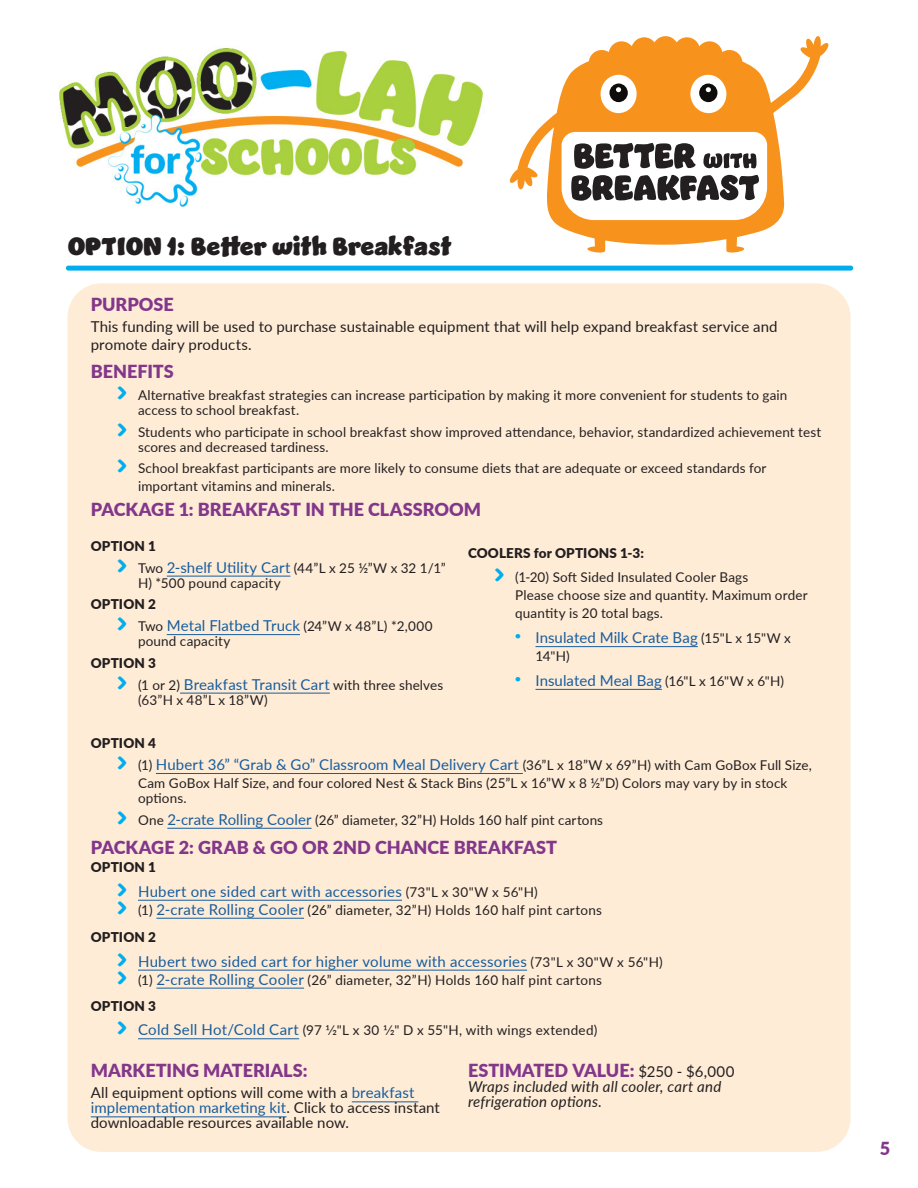
<style>
.page{position:relative;width:918px;height:1188px;background:#fff}
.page>*{position:absolute;margin:0;border:0;box-sizing:border-box;transform-origin:0 0}
.No_Spacing{font:25.5px "Jumble";letter-spacing:.01em;color:#231f20}
.No_Spacing-2{font:900 18px "Lato";color:#83378a}
.t1{font:15px "Lato";letter-spacing:.01em;color:#175d9e}
.No_Spacing-3{font:15px/15px "Lato";letter-spacing:.005em;color:#231f20}
.t2{font:italic 15px/15px "Lato";letter-spacing:.015em;color:#231f20}
.t3{font:13.5px/15px "Lato";letter-spacing:.01em;color:#231f20}
.No_Spacing-4{font:900 13.5px "Lato";letter-spacing:.015em;color:#231f20}
.s1{font-family:"Jumble";font-size:19.5px;color:#00aeef}
.s2{font-size:15px;color:#175d9e}
.s3{font-size:13.5px;color:#231f20}
.s4{color:#175d9e}
.s5{font-weight:400;font-size:15px;color:#231f20}
</style>
<div class="page">
<img style="left:59px;top:48px;width:424px;height:159px">
<div style="left:66px;top:266px;width:787px;height:5px;background:#00aeef;border-radius:2px"></div>
<div style="left:68px;top:283px;width:782px;height:869px;background:#feecd7;border-radius:34px"></div>
<svg style="left:509px;top:36px;width:320px;height:217px"></svg>
<div style="left:600px;top:74px;width:37px;height:40px;background:#fff;border-radius:50%"></div>
<div style="left:609px;top:83px;width:19px;height:19px;background:#0e0c0a;border-radius:50%"></div>
<svg style="left:616px;top:87px;width:5px;height:5px"></svg>
<svg style="left:690px;top:74px;width:37px;height:40px"></svg>
<svg style="left:574px;top:143px;width:122px;height:26px"></svg>
<svg style="left:703px;top:153px;width:53px;height:15px"></svg>
<svg style="left:571px;top:175px;width:188px;height:26px"></svg>
<hr style="left:352px;top:1102px;width:66px;height:1px;background:#175d9e">
<hr style="left:91px;top:1117px;width:196px;height:1px;background:#175d9e">
<hr style="left:138px;top:900px;width:264px;height:1px;background:#175d9e">
<hr style="left:156px;top:918px;width:148px;height:1px;background:#175d9e">
<hr style="left:138px;top:970px;width:389px;height:1px;background:#175d9e">
<hr style="left:156px;top:988px;width:148px;height:1px;background:#175d9e">
<hr style="left:138px;top:1038px;width:161px;height:1px;background:#175d9e">
<hr style="left:156px;top:773px;width:367px;height:1px;background:#175d9e">
<hr style="left:167px;top:828px;width:145px;height:1px;background:#175d9e">
<hr style="left:167px;top:576px;width:123px;height:1px;background:#175d9e">
<hr style="left:167px;top:634px;width:133px;height:1px;background:#175d9e">
<hr style="left:180px;top:693px;width:150px;height:1px;background:#175d9e">
<hr style="left:536px;top:646px;width:162px;height:1px;background:#175d9e">
<hr style="left:536px;top:689px;width:126px;height:1px;background:#175d9e">
<p class="No_Spacing" style="left:68px;top:228px;width:385px">OPTION 1: Better with Breakfast</p>
<p class="No_Spacing-2" style="left:91px;top:290px;width:84px">PURPOSE</p>
<p class="No_Spacing-3" style="left:91px;top:317px;width:688px;line-height:18px">This funding will be used to purchase sustainable equipment that will help expand breakfast service and promote dairy products.</p>
<p class="No_Spacing-2" style="left:91px;top:358px;width:85px">BENEFITS</p>
<p class="t3" style="left:138px;top:387px;width:651px;text-indent:-20px"><span class="s1">&gt;</span> Alternative breakfast strategies can increase participation by making it more convenient for students to gain access to school breakfast.</p>
<p class="t3" style="left:138px;top:424px;width:685px;text-indent:-20px"><span class="s1">&gt;</span> Students who participate in school breakfast show improved attendance, behavior, standardized achievement test scores and decreased tardiness.</p>
<p class="t3" style="left:138px;top:459px;width:630px;line-height:18px;text-indent:-20px"><span class="s1">&gt;</span> School breakfast participants are more likely to consume diets that are adequate or exceed standards for important vitamins and minerals.</p>
<p class="No_Spacing-2" style="left:91px;top:496px;width:392px">PACKAGE 1: BREAKFAST IN THE CLASSROOM</p>
<p class="No_Spacing-4" style="left:91px;top:536px;width:67px">OPTION 1</p>
<p class="t3" style="left:138px;top:560px;width:309px;text-indent:-20px"><span class="s1">&gt;</span> Two <span class="s2">2-shelf Utility Cart</span> (44”L x 25 ½”W x 32 1/1”<br>H) *500 pound capacity</p>
<p class="No_Spacing-4" style="left:91px;top:594px;width:67px">OPTION 2</p>
<p class="t3" style="left:138px;top:618px;width:296px;text-indent:-20px"><span class="s1">&gt;</span> Two <span class="s2">Metal Flatbed Truck</span> (24”W x 48”L) *2,000 pound capacity</p>
<p class="No_Spacing-4" style="left:91px;top:653px;width:67px">OPTION 3</p>
<p class="t3" style="left:138px;top:677px;width:307px;text-indent:-20px"><span class="s1">&gt;</span> (1 or 2) <span class="s2">Breakfast Transit Cart</span> with three shelves (63”H x 48”L x 18”W)</p>
<p class="No_Spacing-4" style="left:468px;top:543px;width:177px">COOLERS for OPTIONS 1-3:</p>
<p class="t3" style="left:515px;top:568px;width:294px;line-height:18px;text-indent:-20px"><span class="s1">&gt;</span> (1-20) Soft Sided Insulated Cooler Bags<br>Please choose size and quantity. Maximum order quantity is 20 total bags.</p>
<p class="t1" style="left:515px;top:627px;width:277px"><span class="s1">•</span> Insulated Milk Crate Bag <span class="s3">(15"L x 15"W x</span></p>
<p class="t3" style="left:536px;top:648px;width:36px">14"H)</p>
<p class="t1" style="left:515px;top:670px;width:270px"><span class="s1">•</span> Insulated Meal Bag <span class="s3">(16"L x 16"W x 6"H)</span></p>
<p class="No_Spacing-4" style="left:91px;top:733px;width:67px">OPTION 4</p>
<p class="t1" style="left:118px;top:754px;width:696px"><span class="s1">&gt;</span> <span class="s3">(1)</span> Hubert 36” “Grab &amp; Go” Classroom Meal Delivery Cart <span class="s3">(36”L x 18”W x 69”H) with Cam GoBox Full Size,</span></p>
<p class="t3" style="left:138px;top:775px;width:651px">Cam GoBox Half Size, and four colored Nest &amp; Stack Bins (25”L x 16”W x 8 ½”D) Colors may vary by in stock options.</p>
<p class="t3" style="left:118px;top:812px;width:487px"><span class="s1">&gt;</span> One <span class="s2">2-crate Rolling Cooler</span> (26” diameter, 32”H) Holds 160 half pint cartons</p>
<p class="No_Spacing-2" style="left:91px;top:834px;width:468px">PACKAGE 2: GRAB &amp; GO OR 2ND CHANCE BREAKFAST</p>
<p class="No_Spacing-4" style="left:91px;top:857px;width:67px">OPTION 1</p>
<p class="t1" style="left:118px;top:881px;width:422px"><span class="s1">&gt;</span> Hubert one sided cart with accessories <span class="s3">(73"L x 30"W x 56"H)</span></p>
<p class="t3" style="left:118px;top:902px;width:486px"><span class="s1">&gt;</span> (1) <span class="s2">2-crate Rolling Cooler</span> (26” diameter, 32”H) Holds 160 half pint cartons</p>
<p class="No_Spacing-4" style="left:91px;top:927px;width:67px">OPTION 2</p>
<p class="t1" style="left:118px;top:950px;width:546px"><span class="s1">&gt;</span> Hubert two sided cart for higher volume with accessories <span class="s3">(73"L x 30"W x 56"H)</span></p>
<p class="t3" style="left:118px;top:972px;width:486px"><span class="s1">&gt;</span> (1) <span class="s2">2-crate Rolling Cooler</span> (26” diameter, 32”H) Holds 160 half pint cartons</p>
<p class="No_Spacing-4" style="left:91px;top:995px;width:67px">OPTION 3</p>
<p class="t3" style="left:118px;top:1022px;width:481px"><span class="s1">&gt;</span> <span class="s2">Cold Sell Hot/Cold Cart</span> (97 1/2"L x 30 1/2" D x 55"H, with wings extended)</p>
<p class="No_Spacing-2" style="left:91px;top:1057px;width:218px">MARKETING MATERIALS:</p>
<p class="No_Spacing-3" style="left:91px;top:1085px;width:351px">All equipment options will come with a <span class="s4">breakfast implementation marketing kit</span>. Click to access instant downloadable resources available now.</p>
<p class="No_Spacing-2" style="left:468px;top:1057px;width:268px">ESTIMATED VALUE: <span class="s5">$250 - $6,000</span></p>
<p class="t2" style="left:468px;top:1078px;width:255px">Wraps included with all cooler, cart and refrigeration options.</p>
<h2 class="No_Spacing-2" style="left:880px;top:1135px;width:12px">5</h2>
</div>
